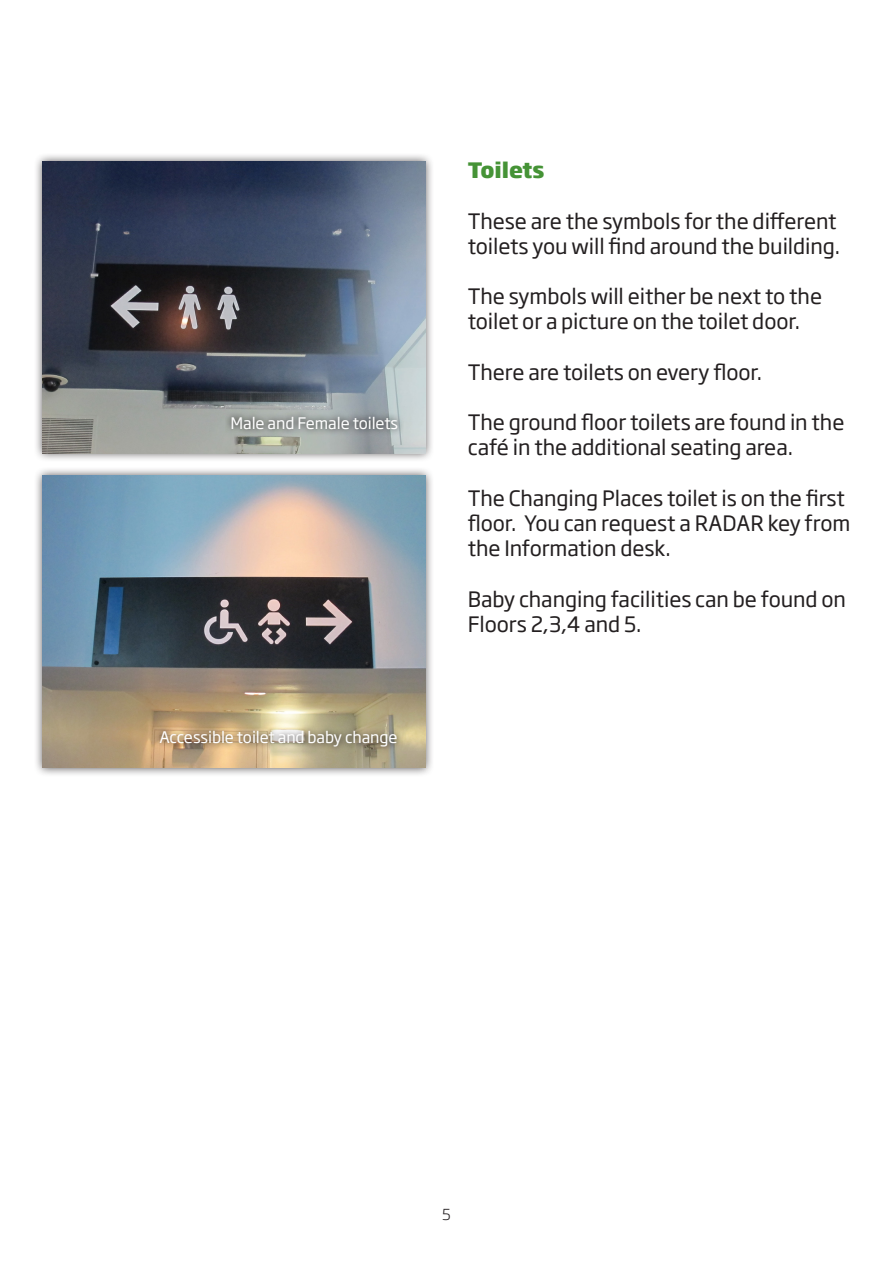
<style>
.page{position:relative;width:893px;height:1263px;background:#fff}
.page>*{position:absolute;margin:0;border:0;box-sizing:border-box;transform-origin:0 0}
.t1{font:21px/25.2px "Soho Gothic Std";letter-spacing:-.005em;color:#231f20}
.t2{font:800 21px "Soho Gothic Std";letter-spacing:-.005em;color:#459336}
.t3{font:15.75px "Soho Gothic Std";letter-spacing:-.005em;color:#fff}
.t4{font:300 15px "Soho Gothic Std";color:#231f20}
</style>
<div class="page">
<div style="left:34px;top:153px;width:400px;height:310px;background:#231f20;opacity:.75"></div>
<img style="left:43px;top:162px;width:382px;height:291px">
<div style="left:34px;top:467px;width:400px;height:310px;background:#231f20;opacity:.75"></div>
<img style="left:43px;top:476px;width:382px;height:291px">
<svg style="left:225px;top:410px;width:179px;height:26px;background:#969d9c"></svg>
<svg style="left:154px;top:724px;width:249px;height:30px;background:#b3a17f"></svg>
<p class="t3" style="left:230px;top:413px;width:169px">Male and Female toilets</p>
<p class="t3" style="left:159px;top:728px;width:240px">Accessible toilet and baby change</p>
<p class="t2" style="left:468px;top:157px;width:78px">Toilets</p>
<p class="t1" style="left:468px;top:209px;width:374px">These are the symbols for the different toilets you will find around the building.</p>
<p class="t1" style="left:468px;top:284px;width:356px">The symbols will either be next to the toilet or a picture on the toilet door.</p>
<p class="t1" style="left:468px;top:360px;width:296px">There are toilets on every floor.</p>
<p class="t1" style="left:468px;top:410px;width:378px">The ground floor toilets are found in the café in the additional seating area.</p>
<p class="t1" style="left:468px;top:486px;width:384px">The Changing Places toilet is on the first floor. You can request a RADAR key from the Information desk.</p>
<p class="t1" style="left:468px;top:587px;width:380px">Baby changing facilities can be found on<br>Floors 2,3,4 and 5.</p>
<p class="t4" style="left:442px;top:1205px;width:10px">5</p>
</div>
